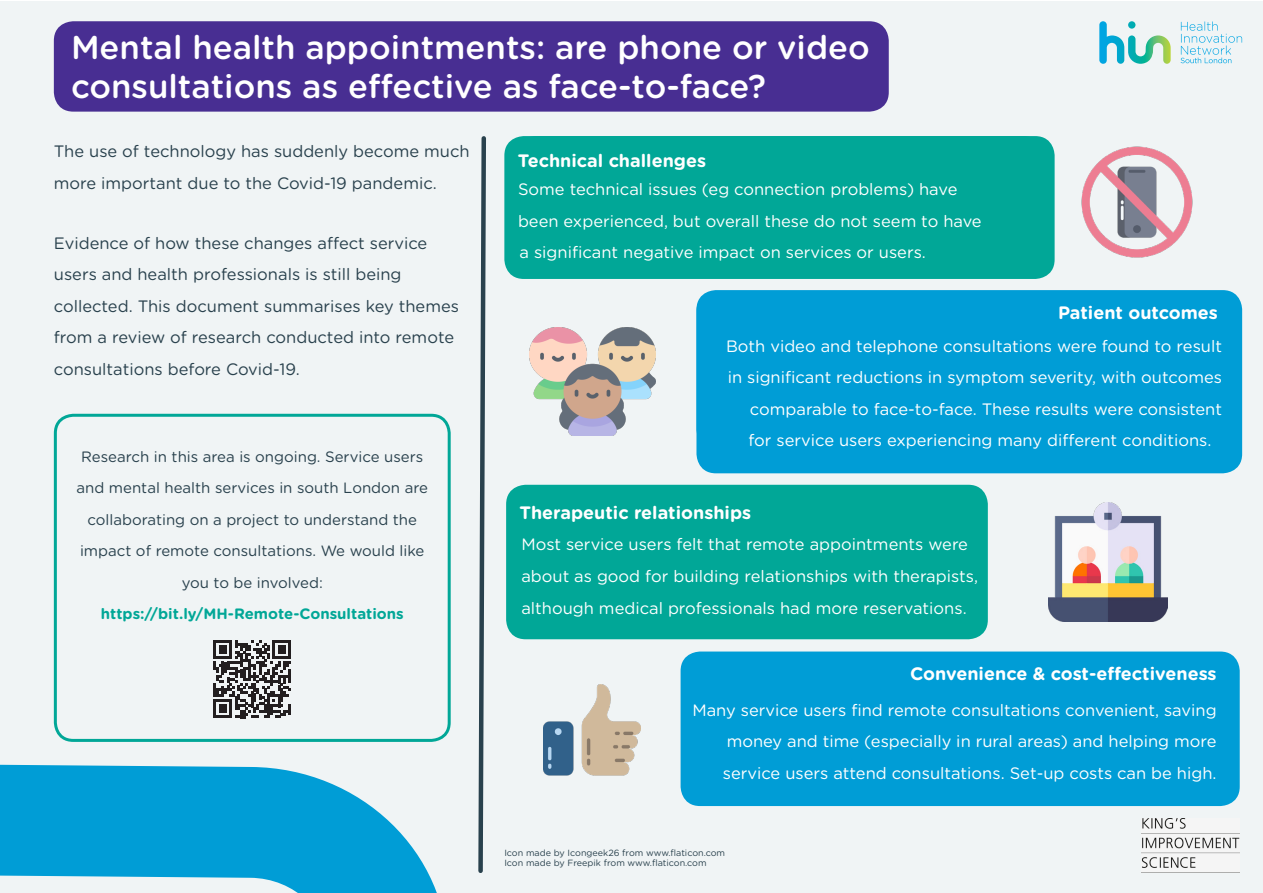
<style>
.page{position:relative;width:1263px;height:893px;background:#fff}
.page>*{position:absolute;margin:0;border:0;box-sizing:border-box;transform-origin:0 0}
.t1{font:500 33px/39.6px "Gotham Rounded";color:#fff}
.t2{font:700 18px "Gotham Rounded";color:#fff}
.t3{font:16.5px/31.5px "Gotham Rounded";color:#fff}
.t4{font:16.5px/31.5px "Gotham Rounded";color:#29414d}
.t5{font:15px/31.5px "Gotham Rounded";color:#29414d;text-align:center}
.t6{font:9px "Gotham Rounded";color:#29414d}
.s1{font-weight:700;color:#01a797}
</style>
<div class="page">
<div style="left:0;top:1px;width:1263px;height:892px;background:#f0f4f5"></div>
<svg style="left:478px;top:136px;width:8px;height:737px"></svg>
<div style="left:506px;top:138px;width:547px;height:139px;background:#01a797;border-radius:18px"></div>
<div style="left:504px;top:136px;width:550px;height:143px;border:3px solid #01a797;border-radius:18px"></div>
<div style="left:517px;top:137px;width:525px;height:131px;background:#01a797;border-radius:18px"></div>
<div style="left:516px;top:136px;width:526px;height:132px;border:2px solid #01a797;border-radius:18px"></div>
<img style="left:1048px;top:502px;width:120px;height:120px">
<div style="left:682px;top:653px;width:556px;height:151px;background:#009dd6;border-radius:18px"></div>
<div style="left:681px;top:651px;width:559px;height:155px;border:3px solid #009dd6;border-radius:18px"></div>
<div style="left:508px;top:486px;width:478px;height:152px;background:#01a797;border-radius:18px"></div>
<div style="left:506px;top:485px;width:482px;height:154px;border:3px solid #01a797;border-radius:18px"></div>
<div style="left:698px;top:292px;width:542px;height:180px;background:#009dd6;border-radius:18px"></div>
<div style="left:696px;top:290px;width:546px;height:183px;border:3px solid #009dd6;border-radius:18px"></div>
<div style="left:696px;top:293px;width:536px;height:155px;background:#009dd6;border-radius:18px"></div>
<div style="left:54px;top:414px;width:397px;height:328px;border:3px solid #01a797;border-radius:18px"></div>
<svg style="left:213px;top:640px;width:78px;height:78px"></svg>
<svg style="left:0;top:764px;width:437px;height:129px;fill:#009dd6"></svg>
<img style="left:1081px;top:146px;width:112px;height:112px">
<div style="left:55px;top:23px;width:832px;height:87px;background:#482e92;border-radius:18px"></div>
<div style="left:54px;top:21px;width:835px;height:91px;border:3px solid #482e92;border-radius:18px"></div>
<div style="left:507px;top:152px;width:491px;height:30px;background:#01a797;border-radius:12px"></div>
<div style="left:506px;top:151px;width:493px;height:31px;border:2px solid #01a797;border-radius:12px"></div>
<img style="left:529px;top:327px;width:126px;height:109px">
<img style="left:544px;top:684px;width:96px;height:92px">
<img style="left:1141px;top:818px;width:99px;height:50px">
<svg style="left:1099px;top:21px;width:72px;height:43px"></svg>
<svg style="left:1181px;top:21px;width:61px;height:42px"></svg>
<p class="t1" style="left:71px;top:26px;width:800px">Mental health appointments: are phone or video consultations as effective as face-to-face?</p>
<p class="t4" style="left:54px;top:135px;width:417px">The use of technology has suddenly become much more important due to the Covid-19 pandemic.</p>
<p class="t2" style="left:518px;top:148px;width:190px">Technical challenges</p>
<p class="t3" style="left:518px;top:173px;width:465px">Some technical issues (eg connection problems) have been experienced, but overall these do not seem to have a significant negative impact on services or users.</p>
<p class="t4" style="left:54px;top:226px;width:407px">Evidence of how these changes affect service users and health professionals is still being collected. This document summarises key themes from a review of research conducted into remote consultations before Covid-19.</p>
<p class="t2" style="left:1058px;top:300px;width:161px">Patient outcomes</p>
<p class="t3" style="left:726px;top:329px;width:497px">Both video and telephone consultations were found to result</p>
<p class="t3" style="left:728px;top:361px;width:496px">in significant reductions in symptom severity, with outcomes</p>
<p class="t3" style="left:750px;top:392px;width:474px">comparable to face-to-face. These results were consistent</p>
<p class="t3" style="left:748px;top:424px;width:465px">for service users experiencing many different conditions.</p>
<p class="t5" style="left:77px;top:440px;width:353px">Research in this area is ongoing. Service users and mental health services in south London are collaborating on a project to understand the impact of remote consultations. We would like you to be involved: <span class="s1">https://bit.ly/MH-Remote-Consultations</span></p>
<p class="t2" style="left:519px;top:499px;width:233px">Therapeutic relationships</p>
<p class="t3" style="left:521px;top:528px;width:458px">Most service users felt that remote appointments were about as good for building relationships with therapists, although medical professionals had more reservations.</p>
<p class="t2" style="left:910px;top:660px;width:308px">Convenience &amp; cost-effectiveness</p>
<p class="t3" style="left:723px;top:694px;width:495px;text-align:justify;text-indent:-30px">Many service users find remote consultations convenient, saving money and time (especially in rural areas) and helping more service users attend consultations. Set-up costs can be high.</p>
<p class="t6" style="left:504px;top:847px;width:222px">Icon made by Icongeek26 from www.flaticon.com</p>
<p class="t6" style="left:504px;top:857px;width:204px">Icon made by Freepik from www.flaticon.com</p>
</div>
